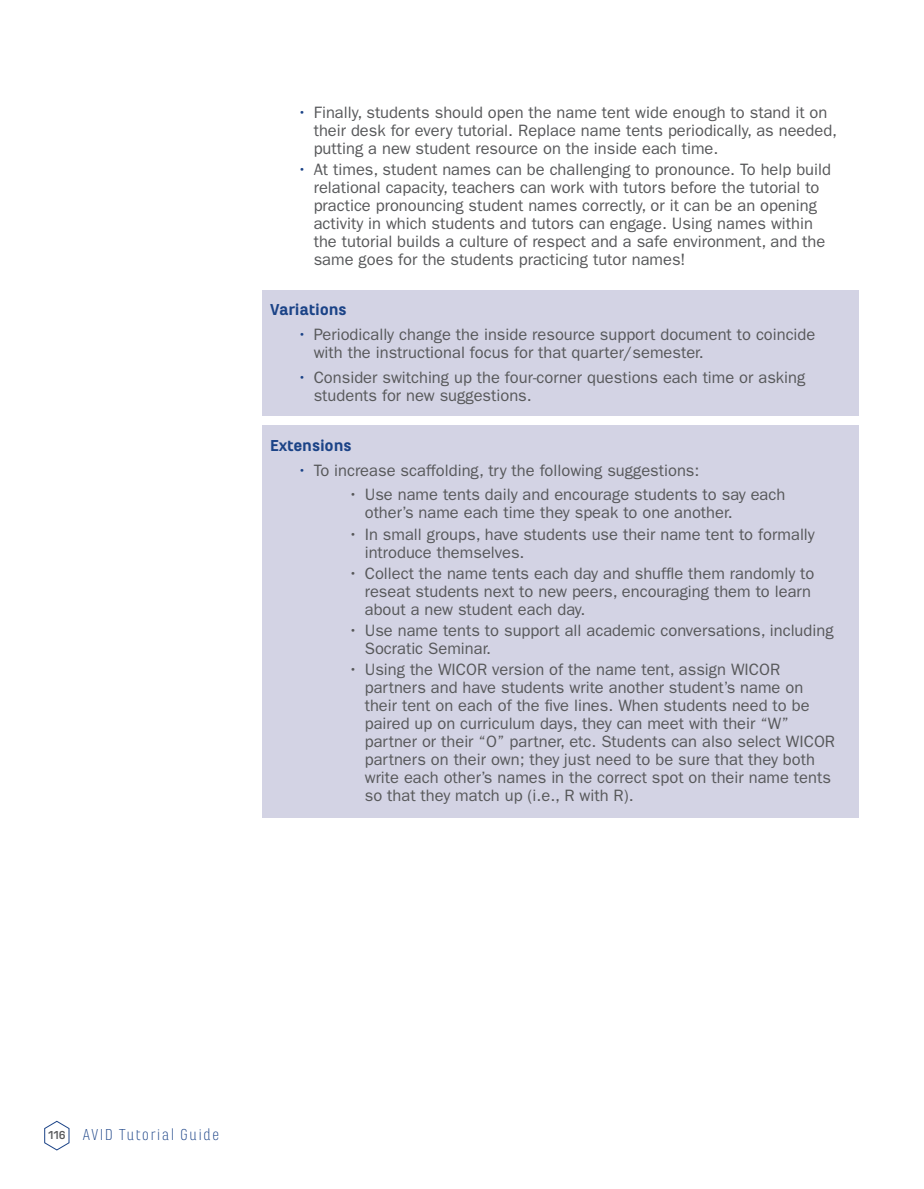
<style>
.page{position:relative;width:924px;height:1189px;background:#fff}
.page>*{position:absolute;margin:0;border:0;box-sizing:border-box;transform-origin:0 0}
.t1{font:16.5px/18px "ITC Franklin Gothic Std";color:#57585a}
.t2{font:300 16.5px "Marianina Wd FY";letter-spacing:.075em;color:#1b4387}
.t3{font:900 16.5px "Marianina X Wd FY";letter-spacing:-.01em;color:#1b4387}
.s1{color:#1b4387}
.s2{font-family:"Marianina X Wd FY";font-weight:700;font-size:12px;color:#57585a}
</style>
<div class="page">
<svg style="left:44px;top:1120px;width:26px;height:30px"></svg>
<div style="left:262px;top:290px;width:596px;height:126px;background:#d3d3e4"></div>
<div style="left:262px;top:425px;width:596px;height:392px;background:#d3d3e4"></div>
<p class="t1" style="left:314px;top:104px;width:525px;text-indent:-16px"><span class="s1">•</span> Finally, students should open the name tent wide enough to stand it on their desk for every tutorial. Replace name tents periodically, as needed, putting a new student resource on the inside each time.</p>
<p class="t1" style="left:314px;top:161px;width:518px;text-indent:-16px"><span class="s1">•</span> At times, student names can be challenging to pronounce. To help build relational capacity, teachers can work with tutors before the tutorial to practice pronouncing student names correctly, or it can be an opening activity in which students and tutors can engage. Using names within the tutorial builds a culture of respect and a safe environment, and the same goes for the students practicing tutor names!</p>
<p class="t3" style="left:270px;top:301px;width:78px">Variations</p>
<p class="t1" style="left:314px;top:325px;width:503px;text-indent:-16px"><span class="s1">•</span> Periodically change the inside resource support document to coincide with the instructional focus for that quarter/semester.</p>
<p class="t1" style="left:314px;top:368px;width:493px;text-indent:-16px"><span class="s1">•</span> Consider switching up the four-corner questions each time or asking students for new suggestions.</p>
<p class="t3" style="left:270px;top:436px;width:83px">Extensions</p>
<p class="t1" style="left:297px;top:461px;width:404px"><span class="s1">•</span> To increase scaffolding, try the following suggestions:</p>
<p class="t1" style="left:365px;top:486px;width:422px;text-indent:-16px">• Use name tents daily and encourage students to say each other’s name each time they speak to one another.</p>
<p class="t1" style="left:365px;top:525px;width:451px;text-indent:-16px">• In small groups, have students use their name tent to formally introduce themselves.</p>
<p class="t1" style="left:365px;top:564px;width:451px;text-indent:-16px">• Collect the name tents each day and shuffle them randomly to reseat students next to new peers, encouraging them to learn about a new student each day.</p>
<p class="t1" style="left:365px;top:621px;width:470px;text-indent:-16px">• Use name tents to support all academic conversations, including<br>Socratic Seminar.</p>
<p class="t1" style="left:365px;top:661px;width:472px;text-indent:-16px">• Using the WICOR version of the name tent, assign WICOR partners and have students write another student’s name on their tent on each of the five lines. When students need to be paired up on curriculum days, they can meet with their “W” partner or their “O” partner, etc. Students can also select WICOR partners on their own; they just need to be sure that they both write each other’s names in the correct spot on their name tents so that they match up (i.e., R with R).</p>
<p class="t2" style="left:48px;top:1125px;width:173px"><span class="s2">116</span> AVID Tutorial Guide</p>
</div>
